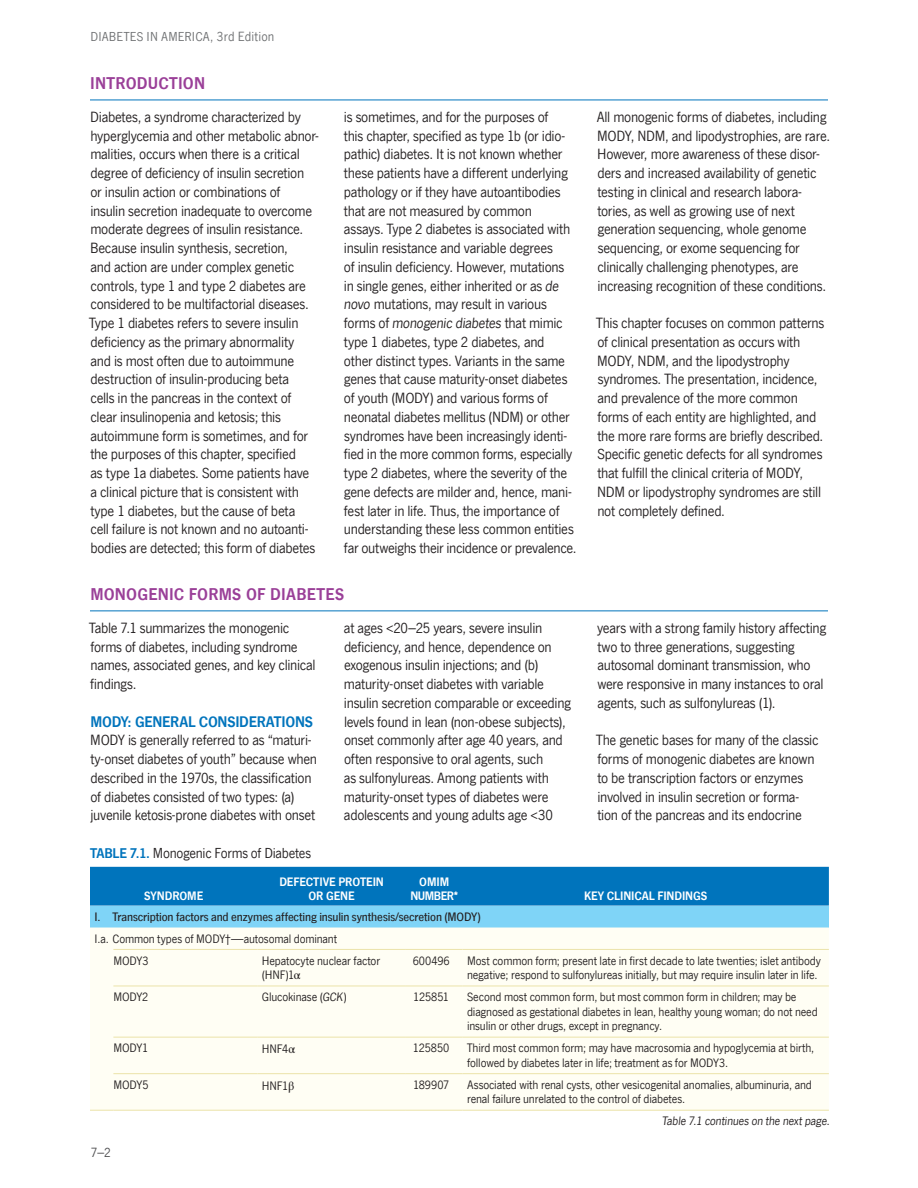
<style>
.page{position:relative;width:918px;height:1188px;background:#fff}
.page>*{position:absolute;margin:0;border:0;box-sizing:border-box;transform-origin:0 0}
.t1{font:700 17.25px "News Gothic Com";letter-spacing:.01em;color:#9a3f98}
.t2{font:700 15.6px "News Gothic Com";letter-spacing:-.015em;color:#0074bc}
.t3{font:15px/18.8px "News Gothic Com";letter-spacing:-.02em;color:#231f20}
.TAB_7_1{font:14.7px "News Gothic Com";letter-spacing:-.02em;color:#231f20}
.t4{font:13.5px "News Gothic Com";color:#4d4d4f}
.t5{font:13.2px "News Gothic Com";letter-spacing:.015em;color:#6d6f71}
._8pt__Cell_Text__san{font:12.3px/14.7px "News Gothic Com";letter-spacing:-.01em;color:#231f20}
._8pt__Row_Dividers{font:500 12.3px "News Gothic Com";letter-spacing:-.01em;color:#231f20}
._8pt__Col_Header__1{font:700 12.3px/13.8px "News Gothic Com";letter-spacing:-.01em;color:#fff;text-align:center}
._8pt__Cell_Text__san-2{font:italic 12.3px "News Gothic Com";letter-spacing:-.015em;color:#231f20}
._8pt__Col_Header__1-2{font:700 12.3px/13.8px "News Gothic Com";letter-spacing:-.035em;color:#fff;text-align:center}
.s1{font-size:13.5px}
.s2{font-style:italic}
.s3{font-weight:700;font-size:14.25px;color:#0074bc}
.s4{font-family:"STIX General"}
</style>
<div class="page">
<hr style="left:90px;top:100px;width:738px;height:1px;background:#0074bc">
<hr style="left:90px;top:610px;width:738px;height:1px;background:#0074bc">
<div style="left:90px;top:867px;width:739px;height:39px;background:#0074bc"></div>
<div style="left:90px;top:906px;width:739px;height:22px;background:#7fd4f7"></div>
<div style="left:90px;top:928px;width:739px;height:182px;background:#fffef4"></div>
<hr style="left:257px;top:986px;width:149px;height:1px;background:#ebe3a9">
<hr style="left:406px;top:986px;width:57px;height:1px;background:#ebe3a9">
<hr style="left:463px;top:986px;width:366px;height:1px;background:#ebe3a9">
<hr style="left:257px;top:1037px;width:149px;height:1px;background:#ebe3a9">
<hr style="left:406px;top:1037px;width:57px;height:1px;background:#ebe3a9">
<hr style="left:463px;top:1037px;width:366px;height:1px;background:#ebe3a9">
<hr style="left:257px;top:1073px;width:149px;height:1px;background:#ebe3a9">
<hr style="left:406px;top:1073px;width:57px;height:1px;background:#ebe3a9">
<hr style="left:463px;top:1073px;width:366px;height:1px;background:#ebe3a9">
<hr style="left:257px;top:949px;width:149px;height:1px;background:#ebe3a9">
<hr style="left:406px;top:949px;width:57px;height:1px;background:#ebe3a9">
<hr style="left:463px;top:949px;width:366px;height:1px;background:#ebe3a9">
<hr style="left:113px;top:949px;width:144px;height:1px;background:#ebe3a9">
<hr style="left:113px;top:986px;width:144px;height:1px;background:#ebe3a9">
<hr style="left:113px;top:1037px;width:144px;height:1px;background:#ebe3a9">
<hr style="left:113px;top:1073px;width:144px;height:1px;background:#ebe3a9">
<svg style="left:90px;top:1110px;width:23px;height:1px"></svg>
<hr style="left:113px;top:1110px;width:144px;height:1px;background:#ebe3a9">
<hr style="left:257px;top:1110px;width:149px;height:1px;background:#ebe3a9">
<hr style="left:406px;top:1110px;width:57px;height:1px;background:#ebe3a9">
<hr style="left:463px;top:1110px;width:366px;height:1px;background:#ebe3a9">
<p class="t5" style="left:90px;top:29px;width:185px">DIABETES IN AMERICA, <span class="s1">3rd Edition</span></p>
<h2 class="t1" style="left:90px;top:74px;width:116px">INTRODUCTION</h2>
<p class="t3" style="left:89px;top:108px;width:231px">Diabetes, a syndrome characterized by hyperglycemia and other metabolic abnor&shy;malities, occurs when there is a critical degree of deficiency of insulin secretion<br>or insulin action or combinations of<br>insulin secretion inadequate to overcome moderate degrees of insulin resistance.<br>Because insulin synthesis, secretion,<br>and action are under complex genetic controls, type 1 and type 2 diabetes are considered to be multifactorial diseases.<br>Type 1 diabetes refers to severe insulin deficiency as the primary abnormality<br>and is most often due to autoimmune destruction of insulin-producing beta<br>cells in the pancreas in the context of clear insulinopenia and ketosis; this autoimmune form is sometimes, and for the purposes of this chapter, specified<br>as type 1a diabetes. Some patients have<br>a clinical picture that is consistent with type 1 diabetes, but the cause of beta<br>cell failure is not known and no autoanti&shy;bodies are detected; this form of diabetes</p>
<p class="t3" style="left:344px;top:108px;width:234px">is sometimes, and for the purposes of<br>this chapter, specified as type 1b (or idio&shy;pathic) diabetes. It is not known whether these patients have a different underlying pathology or if they have autoantibodies that are not measured by common<br>assays. Type 2 diabetes is associated with insulin resistance and variable degrees<br>of insulin deficiency. However, mutations in single genes, either inherited or as <span class="s2">de novo</span> mutations, may result in various forms of <span class="s2">monogenic diabetes</span> that mimic type 1 diabetes, type 2 diabetes, and other distinct types. Variants in the same genes that cause maturity-onset diabetes of youth (MODY) and various forms of neonatal diabetes mellitus (NDM) or other syndromes have been increasingly identi&shy;fied in the more common forms, especially type 2 diabetes, where the severity of the gene defects are milder and, hence, mani&shy;fest later in life. Thus, the importance of understanding these less common entities far outweighs their incidence or prevalence.</p>
<p class="t3" style="left:597px;top:108px;width:235px">All monogenic forms of diabetes, including MODY, NDM, and lipodystrophies, are rare.<br>However, more awareness of these disor&shy;ders and increased availability of genetic testing in clinical and research labora&shy;tories, as well as growing use of next generation sequencing, whole genome sequencing, or exome sequencing for clinically challenging phenotypes, are increasing recognition of these conditions.</p>
<p class="t3" style="left:596px;top:314px;width:230px">This chapter focuses on common patterns of clinical presentation as occurs with MODY, NDM, and the lipodystrophy syndromes. The presentation, incidence, and prevalence of the more common forms of each entity are highlighted, and the more rare forms are briefly described.<br>Specific genetic defects for all syndromes that fulfill the clinical criteria of MODY, NDM or lipodystrophy syndromes are still not completely defined.</p>
<h2 class="t1" style="left:90px;top:585px;width:255px">MONOGENIC FORMS OF DIABETES</h2>
<p class="t3" style="left:89px;top:619px;width:228px">Table 7.1 summarizes the monogenic forms of diabetes, including syndrome names, associated genes, and key clinical findings.</p>
<h3 class="t2" style="left:90px;top:713px;width:224px">MODY: GENERAL CONSIDERATIONS</h3>
<p class="t3" style="left:90px;top:731px;width:228px">MODY is generally referred to as “maturi&shy;ty-onset diabetes of youth” because when described in the 1970s, the classification of diabetes consisted of two types: (a) juvenile ketosis-prone diabetes with onset</p>
<p class="t3" style="left:344px;top:619px;width:229px">at ages &lt;20–25 years, severe insulin deficiency, and hence, dependence on exogenous insulin injections; and (b) maturity-onset diabetes with variable insulin secretion comparable or exceeding levels found in lean (non-obese subjects), onset commonly after age 40 years, and often responsive to oral agents, such<br>as sulfonylureas. Among patients with maturity-onset types of diabetes were adolescents and young adults age &lt;30</p>
<p class="t3" style="left:597px;top:619px;width:231px">years with a strong family history affecting two to three generations, suggesting autosomal dominant transmission, who were responsive in many instances to oral agents, such as sulfonylureas (1).</p>
<p class="t3" style="left:596px;top:731px;width:224px">The genetic bases for many of the classic forms of monogenic diabetes are known to be transcription factors or enzymes involved in insulin secretion or forma&shy;tion of the pancreas and its endocrine</p>
<p class="TAB_7_1" style="left:90px;top:845px;width:223px"><span class="s3">TABLE 7.1.</span> Monogenic Forms of Diabetes</p>
<p class="_8pt__Col_Header__1" style="left:144px;top:889px;width:61px">SYNDROME</p>
<p class="_8pt__Col_Header__1" style="left:279px;top:875px;width:106px">DEFECTIVE PROTEIN<br>OR GENE</p>
<p class="_8pt__Col_Header__1-2" style="left:410px;top:875px;width:49px">OMIM<br>NUMBER*</p>
<p class="_8pt__Col_Header__1" style="left:584px;top:889px;width:125px">KEY CLINICAL FINDINGS</p>
<p class="_8pt__Row_Dividers" style="left:94px;top:910px;width:388px">I. Transcription factors and enzymes affecting insulin synthesis/secretion (MODY)</p>
<p class="_8pt__Cell_Text__san" style="left:94px;top:931px;width:244px">I.a. Common types of MODY†—autosomal dominant</p>
<p class="_8pt__Cell_Text__san" style="left:113px;top:953px;width:37px">MODY3</p>
<p class="_8pt__Cell_Text__san" style="left:262px;top:953px;width:120px">Hepatocyte nuclear factor (HNF)1<span class="s4">α</span></p>
<p class="_8pt__Cell_Text__san" style="left:413px;top:953px;width:38px">600496</p>
<p class="_8pt__Cell_Text__san" style="left:467px;top:953px;width:355px">Most common form; present late in first decade to late twenties; islet antibody negative; respond to sulfonylureas initially, but may require insulin later in life.</p>
<p class="_8pt__Cell_Text__san" style="left:113px;top:990px;width:37px">MODY2</p>
<p class="_8pt__Cell_Text__san" style="left:262px;top:990px;width:86px">Glucokinase (<span class="s2">GCK</span>)</p>
<p class="_8pt__Cell_Text__san" style="left:413px;top:990px;width:37px">125851</p>
<p class="_8pt__Cell_Text__san" style="left:467px;top:990px;width:352px">Second most common form, but most common form in children; may be diagnosed as gestational diabetes in lean, healthy young woman; do not need insulin or other drugs, except in pregnancy.</p>
<p class="_8pt__Cell_Text__san" style="left:113px;top:1041px;width:36px">MODY1</p>
<p class="_8pt__Cell_Text__san" style="left:262px;top:1042px;width:35px">HNF4<span class="s4">α</span></p>
<p class="_8pt__Cell_Text__san" style="left:413px;top:1041px;width:38px">125850</p>
<p class="_8pt__Cell_Text__san" style="left:467px;top:1041px;width:349px">Third most common form; may have macrosomia and hypoglycemia at birth, followed by diabetes later in life; treatment as for MODY3.</p>
<p class="_8pt__Cell_Text__san" style="left:113px;top:1078px;width:37px">MODY5</p>
<p class="_8pt__Cell_Text__san" style="left:262px;top:1078px;width:34px">HNF1<span class="s4">β</span></p>
<p class="_8pt__Cell_Text__san" style="left:413px;top:1078px;width:38px">189907</p>
<p class="_8pt__Cell_Text__san" style="left:467px;top:1078px;width:346px">Associated with renal cysts, other vesicogenital anomalies, albuminuria, and renal failure unrelated to the control of diabetes.</p>
<p class="_8pt__Cell_Text__san-2" style="left:663px;top:1114px;width:169px">Table 7.1 continues on the next page.</p>
<p class="t4" style="left:91px;top:1145px;width:22px">7–2</p>
</div>
